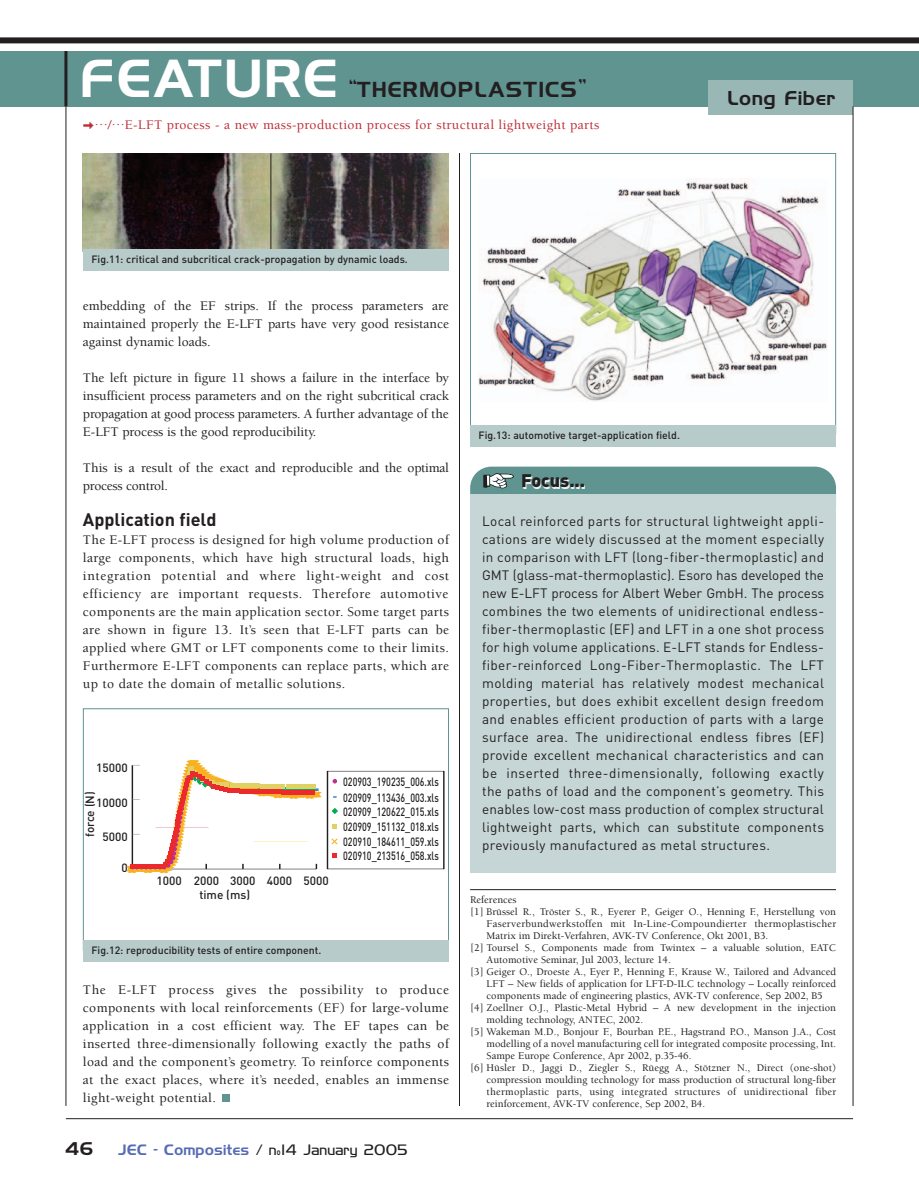
<style>
.page{position:relative;width:919px;height:1191px;background:#fff}
.page>*{position:absolute;margin:0;border:0;box-sizing:border-box;transform-origin:0 0}
.t1{font:48px "Hancock Park Laser";letter-spacing:.04em;color:#fff}
.t2{font:19.5px "Hancock Park Laser";letter-spacing:.085em;color:#231f20}
.t3{font:700 18px "DIN";color:#231f20}
.t4{font:18px "Hancock Park Laser";letter-spacing:.06em;color:#231f20}
.t5{font:900 18px "DIN";color:#eaf0f0}
.t6{font:16.5px "Hancock Park Laser";color:#231f20}
.t7{font:500 13.5px/18px "Berkeley";color:#231f20;text-align:justify}
.t8{font:13.5px/18px "DIN";letter-spacing:.025em;color:#231f20;text-align:justify}
.t9{font:500 13.5px "Berkeley";letter-spacing:.025em;color:#be2b36}
.t10{font:13.5px "Hancock Park Laser";letter-spacing:.04em;color:#586cb3}
.t11{font:500 11.85px/14.9px "DIN";color:#231f20;text-align:justify;scale:.75 1}
.t12{font:500 11.85px "DIN";color:#231f20}
.t13{font:500 10.5px "Berkeley";color:#231f20}
.t14{font:500 10.5px "DIN";color:#231f20}
.t15{font:500 10.5px "Berkeley";letter-spacing:.02em;color:#231f20}
.s1{font-family:"Fleches Left Right";font-weight:400}
.s2{color:#231f20}
.s3{font-family:"Hancock Park Light Laser";color:#231f20}
.s4{font-size:8.25px;color:#231f20}
</style>
<div class="page">
<div style="left:0;top:37px;width:918px;height:6px;background:#231f20"></div>
<div style="left:0;top:51px;width:918px;height:55px;background:#609491"></div>
<hr style="left:66px;top:106px;width:1px;height:1000px;background:#231f20">
<hr style="left:66px;top:1118px;width:787px;height:1px;background:#231f20">
<hr style="left:64px;top:51px;width:3px;height:55px;background:#231f20">
<svg style="left:126px;top:760px;width:196px;height:114px"></svg>
<div style="left:327px;top:771px;width:117px;height:98px;border:1px solid #231f20"></div>
<svg style="left:332px;top:808px;width:6px;height:6px"></svg>
<svg style="left:333px;top:824px;width:4px;height:4px"></svg>
<svg style="left:331px;top:838px;width:7px;height:6px"></svg>
<svg style="left:333px;top:853px;width:4px;height:4px"></svg>
<svg style="left:332px;top:779px;width:5px;height:4px"></svg>
<div style="left:222px;top:1094px;width:7px;height:7px;background:#609491"></div>
<hr style="left:470px;top:889px;width:366px;height:1px;background:#231f20">
<hr style="left:459px;top:153px;width:1px;height:953px;background:#231f20">
<img style="left:478px;top:178px;width:349px;height:224px">
<div style="left:470px;top:425px;width:366px;height:21px;background:#b7cbcb"></div>
<div style="left:470px;top:466px;width:366px;height:63px;background:#609491;border-radius:21px"></div>
<div style="left:470px;top:494px;width:366px;height:379px;background:#c6d6d6"></div>
<svg style="left:483px;top:473px;width:31px;height:15px"></svg>
<div style="left:83px;top:940px;width:366px;height:22px;background:#b7cbcb"></div>
<div style="left:708px;top:81px;width:145px;height:34px;background:#98b7b5"></div>
<hr style="left:852px;top:106px;width:1px;height:1000px;background:#231f20">
<img style="left:83px;top:153px;width:187px;height:97px">
<svg style="left:271px;top:153px;width:178px;height:97px;background:#4f4a49"></svg>
<hr style="left:270px;top:153px;width:1px;height:104px;background:#231f20">
<div style="left:83px;top:250px;width:366px;height:21px;background:#b7cbcb"></div>
<h1 class="t1" style="left:83px;top:52px;width:258px">FEATURE</h1>
<h2 class="t2" style="left:350px;top:79px;width:238px">“THERMOPLASTICS”</h2>
<p class="t9" style="left:83px;top:120px;width:518px"><span class="s1">g</span>…/…E-LFT process - a new mass-production process for structural lightweight parts</p>
<p class="t14" style="left:91px;top:254px;width:318px">Fig.11: critical and subcritical crack-propagation by dynamic loads.</p>
<h3 class="t4" style="left:728px;top:88px;width:109px">Long Fiber</h3>
<p class="t7" style="left:83px;top:297px;width:367px">embedding of the EF strips. If the process parameters are maintained properly the E-LFT parts have very good resistance against dynamic loads.</p>
<p class="t7" style="left:83px;top:369px;width:367px">The left picture in figure 11 shows a failure in the interface by insufficient process parameters and on the right subcritical crack propagation at good process parameters. A further advantage of the E-LFT process is the good reproducibility.</p>
<p class="t7" style="left:83px;top:459px;width:367px">This is a result of the exact and reproducible and the optimal process control.</p>
<h3 class="t3" style="left:83px;top:509px;width:135px">Application field</h3>
<p class="t7" style="left:83px;top:531px;width:367px">The E-LFT process is designed for high volume production of large components, which have high structural loads, high integration potential and where light-weight and cost efficiency are important requests. Therefore automotive components are the main application sector. Some target parts are shown in figure 13. It’s seen that E-LFT parts can be applied where GMT or LFT components come to their limits.<br>Furthermore E-LFT components can replace parts, which are up to date the domain of metallic solutions.</p>
<p class="t12" style="left:96px;top:761px;width:33px">15000</p>
<p class="t12" style="left:83px;top:837px;width:47px;rotate:-90deg">force (N)</p>
<p class="t12" style="left:96px;top:795px;width:33px">10000</p>
<p class="t12" style="left:102px;top:830px;width:27px">5000</p>
<p class="t12" style="left:121px;top:860px;width:8px">0</p>
<p class="t12" style="left:156px;top:873px;width:174px">1000 2000 3000 4000 5000</p>
<p class="t12" style="left:199px;top:887px;width:52px">time (ms)</p>
<p class="t11" style="left:343px;top:774px;width:129px">020903_190235_006.xls</p>
<p class="t11" style="left:343px;top:790px;width:129px">020909_113436_003.xls 020909_120622_015.xls 020909_151132_018.xls 020910_184611_059.xls</p>
<p class="t11" style="left:343px;top:848px;width:129px">020910_213516_058.xls</p>
<p class="t14" style="left:91px;top:944px;width:231px">Fig.12: reproducibility tests of entire component.</p>
<p class="t7" style="left:83px;top:981px;width:367px">The E-LFT process gives the possibility to produce components with local reinforcements (EF) for large-volume application in a cost efficient way. The EF tapes can be inserted three-dimensionally following exactly the paths of load and the component’s geometry. To reinforce components at the exact places, where it’s needed, enables an immense light-weight potential.</p>
<p class="t6" style="left:66px;top:1139px;width:29px">46</p>
<p class="t10" style="left:118px;top:1142px;width:291px">JEC - Composites <span class="s2">/</span> <span class="s3">n</span><span class="s4">o</span> <span class="s3">14 January 2005</span></p>
<p class="t14" style="left:478px;top:429px;width:203px">Fig.13: automotive target-application field.</p>
<h3 class="t5" style="left:522px;top:472px;width:66px">Focus...</h3>
<p class="t8" style="left:482px;top:512px;width:343px">Local reinforced parts for structural lightweight appli&shy;cations are widely discussed at the moment especially in comparison with LFT (long-fiber-thermoplastic) and GMT (glass-mat-thermoplastic). Esoro has developed the new E-LFT process for Albert Weber GmbH. The process combines the two elements of unidirectional endless&shy;fiber-thermoplastic (EF) and LFT in a one shot process for high volume applications. E-LFT stands for Endless&shy;fiber-reinforced Long-Fiber-Thermoplastic. The LFT molding material has relatively modest mechanical properties, but does exhibit excellent design freedom and enables efficient production of parts with a large surface area. The unidirectional endless fibres (EF) provide excellent mechanical characteristics and can be inserted three-dimensionally, following exactly the paths of load and the component’s geometry. This enables low-cost mass production of complex structural lightweight parts, which can substitute components previously manufactured as metal structures.</p>
<p class="t13" style="left:470px;top:895px;width:48px">References</p>
<p class="t13" style="left:470px;top:907px;width:367px">[1] Brüssel R., Tröster S., R., Eyerer P., Geiger O., Henning F., Herstellung von</p>
<p class="t15" style="left:486px;top:919px;width:351px">Faserverbundwerkstoffen mit In-Line-Compoundierter thermoplastischer</p>
<p class="t13" style="left:486px;top:931px;width:283px">Matrix im Direkt-Verfahren, AVK-TV Conference, Okt 2001, B3.</p>
<p class="t13" style="left:470px;top:943px;width:367px">[2] Toursel S., Components made from Twintex – a valuable solution, EATC</p>
<p class="t13" style="left:486px;top:955px;width:185px">Automotive Seminar, Jul 2003, lecture 14.</p>
<p class="t13" style="left:470px;top:967px;width:367px">[3] Geiger O., Droeste A., Eyer P., Henning F., Krause W., Tailored and Advanced</p>
<p class="t13" style="left:486px;top:979px;width:351px">LFT – New fields of application for LFT-D-ILC technology – Locally reinforced</p>
<p class="t13" style="left:486px;top:991px;width:337px">components made of engineering plastics, AVK-TV conference, Sep 2002, B5</p>
<p class="t13" style="left:470px;top:1003px;width:367px">[4] Zoellner O.J., Plastic-Metal Hybrid – A new development in the injection</p>
<p class="t13" style="left:486px;top:1015px;width:158px">molding technology, ANTEC, 2002.</p>
<p class="t13" style="left:470px;top:1027px;width:367px">[5] Wakeman M.D., Bonjour F., Bourban P.E., Hagstrand P.O., Manson J.A., Cost</p>
<p class="t13" style="left:486px;top:1039px;width:351px">modelling of a novel manufacturing cell for integrated composite processing, Int.</p>
<p class="t13" style="left:486px;top:1051px;width:206px">Sampe Europe Conference, Apr 2002, p.35-46.</p>
<p class="t13" style="left:470px;top:1063px;width:367px">[6] Hüsler D., Jaggi D., Ziegler S., Rüegg A., Stötzner N., Direct (one-shot)</p>
<p class="t13" style="left:486px;top:1075px;width:351px">compression moulding technology for mass production of structural long-fiber</p>
<p class="t15" style="left:486px;top:1087px;width:351px">thermoplastic parts, using integrated structures of unidirectional fiber</p>
<p class="t13" style="left:486px;top:1099px;width:220px">reinforcement, AVK-TV conference, Sep 2002, B4.</p>
</div>
